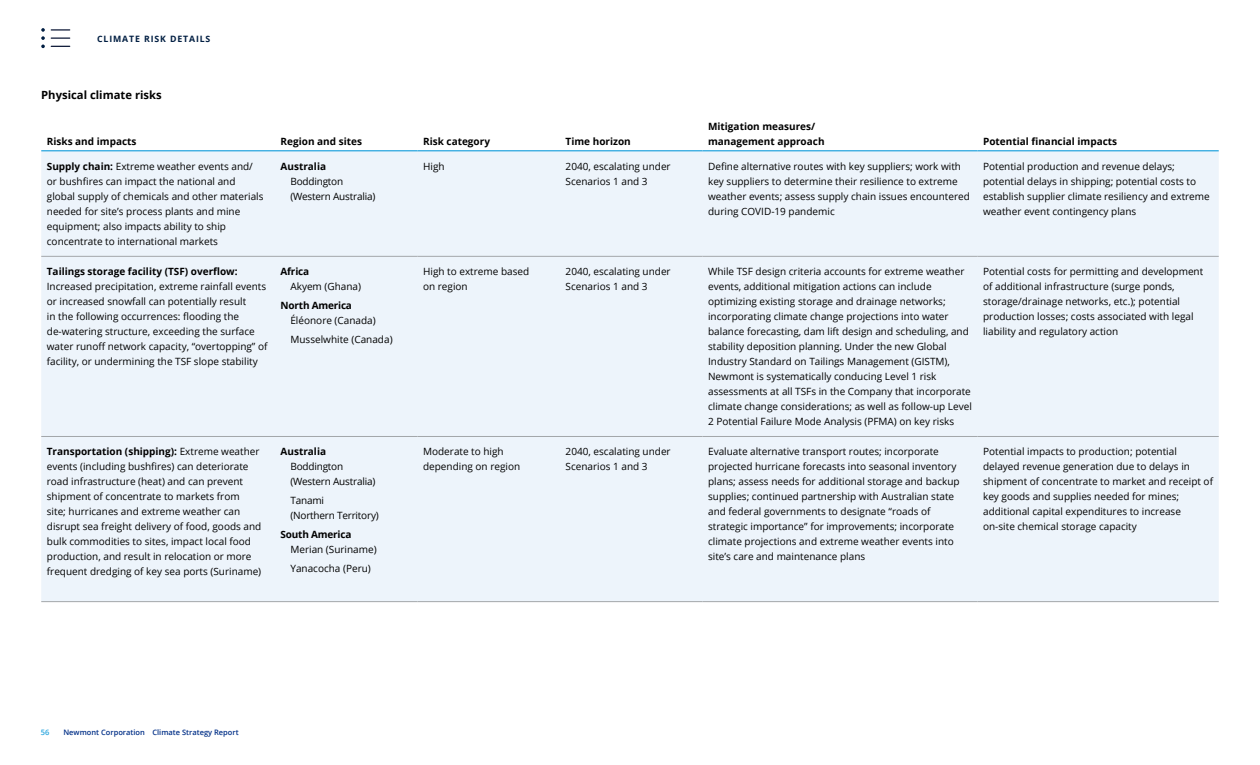
<style>
.page{position:relative;width:1260px;height:765px;background:#fff}
.page>*{position:absolute;margin:0;border:0;box-sizing:border-box;transform-origin:0 0}
.Table_head{font:700 11.25px "Open Sans";color:#000}
.Bullets{font:10px/15px "Open Sans";color:#000}
.Table_body{font:10px/15px "Open Sans";color:#000}
.Table_header{font:700 10px/15px "Open Sans";color:#000}
.Bullets-2{font:10px/15px "Open Sans";letter-spacing:-.02em;color:#000}
.Bullets-3{font:700 10px "Open Sans";letter-spacing:-.02em;color:#000}
.t1{font:700 8.75px "Open Sans";letter-spacing:.1em;color:#001e42}
.t2{font:600 7.5px "Open Sans";color:#002f87}
.t3{font:600 7.5px "Open Sans";color:#28a5de}
.s1{font-weight:700}
</style>
<div class="page">
<svg style="left:41px;top:28px;width:29px;height:20px"></svg>
<div style="left:41px;top:151px;width:1178px;height:450px;background:#edf4fb"></div>
<hr style="left:41px;top:150px;width:234px;height:1px;background:#28a5de">
<hr style="left:275px;top:150px;width:143px;height:1px;background:#28a5de">
<hr style="left:418px;top:150px;width:142px;height:1px;background:#28a5de">
<hr style="left:560px;top:150px;width:142px;height:1px;background:#28a5de">
<hr style="left:702px;top:150px;width:276px;height:1px;background:#28a5de">
<hr style="left:978px;top:150px;width:241px;height:1px;background:#28a5de">
<hr style="left:41px;top:256px;width:234px;height:1px;background:#a3a7aa">
<hr style="left:275px;top:256px;width:143px;height:1px;background:#a3a7aa">
<hr style="left:418px;top:256px;width:142px;height:1px;background:#a3a7aa">
<hr style="left:560px;top:256px;width:142px;height:1px;background:#a3a7aa">
<hr style="left:702px;top:256px;width:276px;height:1px;background:#a3a7aa">
<hr style="left:978px;top:256px;width:241px;height:1px;background:#a3a7aa">
<hr style="left:41px;top:436px;width:234px;height:1px;background:#a3a7aa">
<hr style="left:275px;top:436px;width:143px;height:1px;background:#a3a7aa">
<hr style="left:418px;top:436px;width:142px;height:1px;background:#a3a7aa">
<hr style="left:560px;top:436px;width:142px;height:1px;background:#a3a7aa">
<hr style="left:702px;top:436px;width:276px;height:1px;background:#a3a7aa">
<hr style="left:978px;top:436px;width:241px;height:1px;background:#a3a7aa">
<hr style="left:41px;top:601px;width:234px;height:1px;background:#a3a7aa">
<hr style="left:275px;top:601px;width:143px;height:1px;background:#a3a7aa">
<hr style="left:418px;top:601px;width:142px;height:1px;background:#a3a7aa">
<hr style="left:560px;top:601px;width:142px;height:1px;background:#a3a7aa">
<hr style="left:702px;top:601px;width:276px;height:1px;background:#a3a7aa">
<hr style="left:978px;top:601px;width:241px;height:1px;background:#a3a7aa">
<p class="t1" style="left:97px;top:32px;width:115px">Climate Risk Details</p>
<p class="Table_head" style="left:41px;top:87px;width:122px">Physical climate risks</p>
<p class="Table_header" style="left:47px;top:134px;width:91px">Risks and impacts</p>
<p class="Table_header" style="left:281px;top:134px;width:83px">Region and sites</p>
<p class="Table_header" style="left:423px;top:134px;width:68px">Risk category</p>
<p class="Table_header" style="left:566px;top:134px;width:67px">Time horizon</p>
<p class="Table_header" style="left:708px;top:119px;width:118px">M itigation measures/ management approach</p>
<p class="Table_header" style="left:983px;top:134px;width:136px">Potential financial impacts</p>
<p class="Table_body" style="left:47px;top:159px;width:218px"><span class="s1">Supply chain:</span> Extreme weather events and/ or bushfires can impact the national and global supply of chemicals and other materials needed for site’s process plants and mine equipment; also impacts ability to ship concentrate to international markets</p>
<p class="Bullets-3" style="left:281px;top:159px;width:47px">Australia</p>
<p class="Bullets-2" style="left:290px;top:174px;width:86px">Boddington (Western Australia)</p>
<p class="Table_body" style="left:47px;top:264px;width:222px"><span class="s1">Tailings storage facility (TSF) overflow:<br></span>Increased precipitation, extreme rainfall events or increased snowfall can potentially result<br>in the following occurrences: flooding the de-watering structure, exceeding the surface water runoff network capacity, “overtopping” of facility, or undermining the TSF slope stability</p>
<p class="Bullets-3" style="left:281px;top:265px;width:30px">Africa</p>
<p class="Bullets" style="left:290px;top:279px;width:72px">Akyem (Ghana)</p>
<p class="Bullets-3" style="left:281px;top:298px;width:73px">North America</p>
<p class="Bullets" style="left:290px;top:313px;width:87px">Éléonore (Canada)</p>
<p class="Bullets" style="left:290px;top:331px;width:104px">Musselwhite (Canada)</p>
<p class="Table_body" style="left:47px;top:444px;width:216px"><span class="s1">Transportation (shipping):</span> Extreme weather events (including bushfires) can deteriorate road infrastructure (heat) and can prevent shipment of concentrate to markets from<br>site; hurricanes and extreme weather can disrupt sea freight delivery of food, goods and bulk commodities to sites, impact local food production, and result in relocation or more frequent dredging of key sea ports (Suriname)</p>
<p class="Bullets-3" style="left:281px;top:445px;width:47px">Australia</p>
<p class="Bullets-2" style="left:290px;top:459px;width:86px">Boddington (Western Australia)</p>
<p class="Bullets-2" style="left:290px;top:493px;width:90px">Tanami<br>(Northern Territory)</p>
<p class="Bullets-3" style="left:281px;top:527px;width:72px">South America</p>
<p class="Bullets" style="left:290px;top:542px;width:88px">Merian (Suriname)</p>
<p class="Bullets" style="left:290px;top:560px;width:82px">Yanacocha (Peru)</p>
<p class="Bullets" style="left:423px;top:159px;width:23px">High</p>
<p class="Bullets" style="left:566px;top:159px;width:107px">2040, escalating under<br>Scenarios 1 and 3</p>
<p class="Bullets" style="left:708px;top:159px;width:263px">Define alternative routes with key suppliers; work with key suppliers to determine their resilience to extreme weather events; assess supply chain issues encountered during COVID-19 pandemic</p>
<p class="Bullets" style="left:983px;top:159px;width:228px">Potential production and revenue delays; potential delays in shipping; potential costs to establish supplier climate resiliency and extreme weather event contingency plans</p>
<p class="Bullets" style="left:423px;top:264px;width:108px">High to extreme based on region</p>
<p class="Bullets" style="left:566px;top:264px;width:107px">2040, escalating under<br>Scenarios 1 and 3</p>
<p class="Bullets" style="left:708px;top:264px;width:265px">While TSF design criteria accounts for extreme weather events, additional mitigation actions can include optimizing existing storage and drainage networks; incorporating climate change projections into water balance forecasting, dam lift design and scheduling, and stability deposition planning. Under the new Global Industry Standard on Tailings Management (GISTM), Newmont is systematically conducing Level 1 risk assessments at all TSFs in the Company that incorporate climate change considerations; as well as follow-up Level 2 Potential Failure Mode Analysis (PFMA) on key risks</p>
<p class="Bullets" style="left:983px;top:264px;width:222px">Potential costs for permitting and development of additional infrastructure (surge ponds, storage/drainage networks, etc.); potential production losses; costs associated with legal liability and regulatory action</p>
<p class="Bullets" style="left:423px;top:444px;width:99px">Moderate to high depending on region</p>
<p class="Bullets" style="left:566px;top:444px;width:107px">2040, escalating under<br>Scenarios 1 and 3</p>
<p class="Bullets" style="left:708px;top:444px;width:253px">Evaluate alternative transport routes; incorporate projected hurricane forecasts into seasonal inventory plans; assess needs for additional storage and backup supplies; continued partnership with Australian state and federal governments to designate “roads of strategic importance” for improvements; incorporate climate projections and extreme weather events into site’s care and maintenance plans</p>
<p class="Bullets" style="left:983px;top:444px;width:231px">Potential impacts to production; potential delayed revenue generation due to delays in shipment of concentrate to market and receipt of key goods and supplies needed for mines; additional capital expenditures to increase on-site chemical storage capacity</p>
<p class="t3" style="left:41px;top:727px;width:10px">56</p>
<p class="t2" style="left:63px;top:727px;width:177px">Newmont Corporation Climate Strategy Report</p>
</div>
